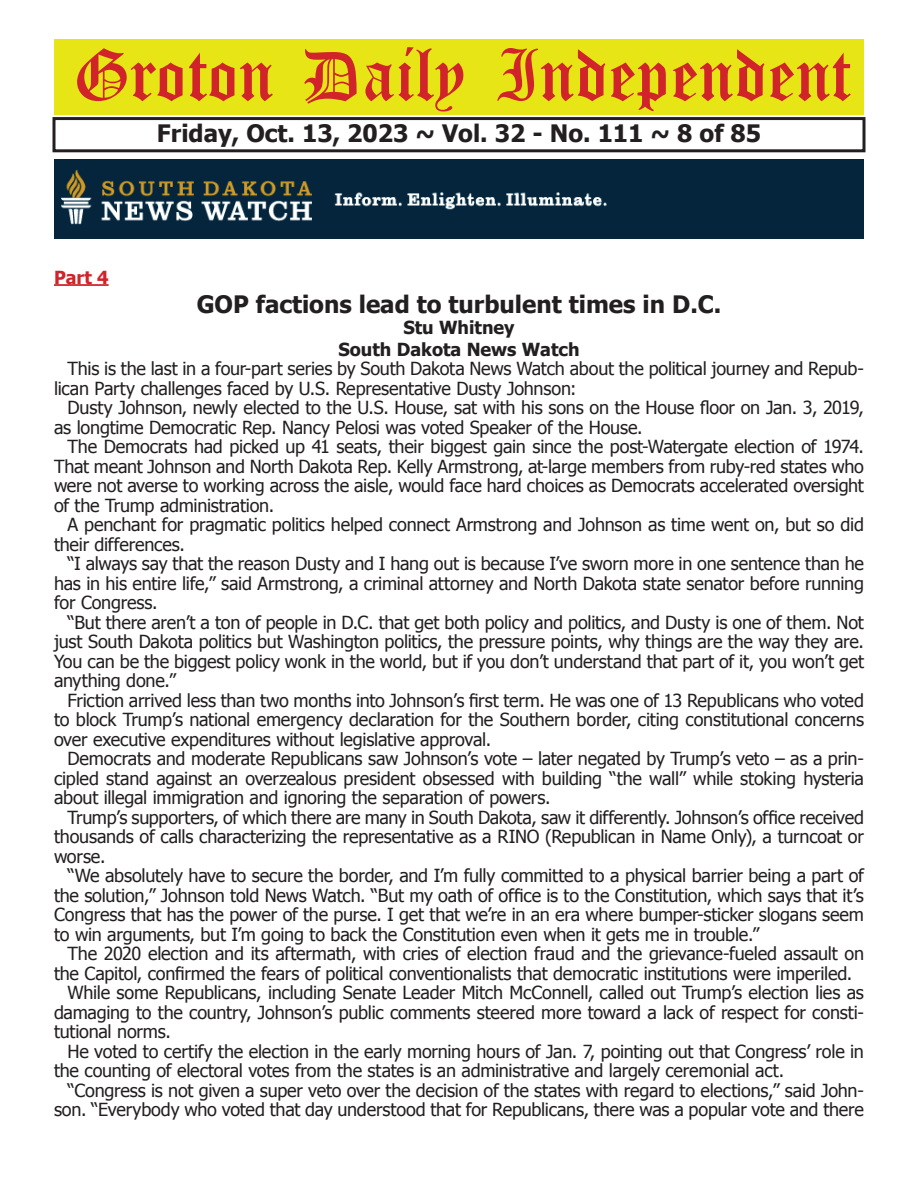
<style>
.page{position:relative;width:918px;height:1188px;background:#fff}
.page>*{position:absolute;margin:0;border:0;box-sizing:border-box;transform-origin:0 0}
.t1{font:54px "Old English Five";color:#d1232a}
.t2{font:700 24px "Tahoma";color:#231f20}
.t3{font:18px/19.5px "Tahoma";letter-spacing:-.01em;color:#231f20;text-align:justify}
.t4{font:700 18px/21.6px "Tahoma";color:#231f20;text-align:center}
.t5{font:700 18px "Tahoma";color:#d1232a}
</style>
<div class="page">
<div style="left:52px;top:117px;width:814px;height:35px;border:3px solid #231f20"></div>
<div style="left:54px;top:40px;width:810px;height:75px;background:#e7e515"></div>
<hr style="left:54px;top:284px;width:55px;height:2px;background:#d1232a">
<img style="left:54px;top:160px;width:810px;height:79px">
<h1 class="t1" style="left:73px;top:50px;width:779px">Groton Daily Independent</h1>
<p class="t5" style="left:54px;top:265px;width:56px">Part 4</p>
<h2 class="t2" style="left:157px;top:116px;width:606px">Friday, Oct. 13, 2023 ~ Vol. 32 - No. 111 ~ 8 of 85</h2>
<h2 class="t2" style="left:197px;top:287px;width:526px">GOP factions lead to turbulent times in D.C.</h2>
<p class="t4" style="left:338px;top:316px;width:243px">Stu Whitney<br>South Dakota News Watch</p>
<p class="t3" style="left:54px;top:358px;width:811px;text-indent:14px">This is the last in a four-part series by South Dakota News Watch about the political journey and Repub&shy;lican Party challenges faced by U.S. Representative Dusty Johnson:</p>
<p class="t3" style="left:54px;top:397px;width:812px;text-indent:14px">Dusty Johnson, newly elected to the U.S. House, sat with his sons on the House floor on Jan. 3, 2019, as longtime Democratic Rep. Nancy Pelosi was voted Speaker of the House.</p>
<p class="t3" style="left:54px;top:436px;width:812px;text-indent:14px">The Democrats had picked up 41 seats, their biggest gain since the post-Watergate election of 1974.<br>That meant Johnson and North Dakota Rep. Kelly Armstrong, at-large members from ruby-red states who were not averse to working across the aisle, would face hard choices as Democrats accelerated oversight of the Trump administration.</p>
<p class="t3" style="left:54px;top:514px;width:811px;text-indent:14px">A penchant for pragmatic politics helped connect Armstrong and Johnson as time went on, but so did their differences.</p>
<p class="t3" style="left:54px;top:553px;width:812px;text-indent:14px">“I always say that the reason Dusty and I hang out is because I’ve sworn more in one sentence than he has in his entire life,” said Armstrong, a criminal attorney and North Dakota state senator before running for Congress.</p>
<p class="t3" style="left:54px;top:612px;width:812px;text-indent:14px">“But there aren’t a ton of people in D.C. that get both policy and politics, and Dusty is one of them. Not just South Dakota politics but Washington politics, the pressure points, why things are the way they are.<br>You can be the biggest policy wonk in the world, but if you don’t understand that part of it, you won’t get anything done.”</p>
<p class="t3" style="left:54px;top:690px;width:812px;text-indent:14px">Friction arrived less than two months into Johnson’s first term. He was one of 13 Republicans who voted to block Trump’s national emergency declaration for the Southern border, citing constitutional concerns over executive expenditures without legislative approval.</p>
<p class="t3" style="left:54px;top:748px;width:812px;text-indent:14px">Democrats and moderate Republicans saw Johnson’s vote – later negated by Trump’s veto – as a prin&shy;cipled stand against an overzealous president obsessed with building “the wall” while stoking hysteria about illegal immigration and ignoring the separation of powers.</p>
<p class="t3" style="left:54px;top:807px;width:812px;text-indent:14px">Trump’s supporters, of which there are many in South Dakota, saw it differently. Johnson’s office received thousands of calls characterizing the representative as a RINO (Republican in Name Only), a turncoat or worse.</p>
<p class="t3" style="left:54px;top:865px;width:812px;text-indent:14px">“We absolutely have to secure the border, and I’m fully committed to a physical barrier being a part of the solution,” Johnson told News Watch. “But my oath of office is to the Constitution, which says that it’s Congress that has the power of the purse. I get that we’re in an era where bumper-sticker slogans seem to win arguments, but I’m going to back the Constitution even when it gets me in trouble.”</p>
<p class="t3" style="left:68px;top:943px;width:798px">The 2020 election and its aftermath, with cries of election fraud and the grievance-fueled assault on</p>
<p class="t3" style="left:54px;top:962px;width:800px">the Capitol, confirmed the fears of political conventionalists that democratic institutions were imperiled.</p>
<p class="t3" style="left:68px;top:982px;width:798px">While some Republicans, including Senate Leader Mitch McConnell, called out Trump’s election lies as</p>
<p class="t3" style="left:54px;top:1001px;width:811px">damaging to the country, Johnson’s public comments steered more toward a lack of respect for consti-</p>
<p class="t3" style="left:54px;top:1021px;width:118px">tutional norms.</p>
<p class="t3" style="left:68px;top:1040px;width:798px">He voted to certify the election in the early morning hours of Jan. 7, pointing out that Congress’ role in</p>
<p class="t3" style="left:54px;top:1060px;width:732px">the counting of electoral votes from the states is an administrative and largely ceremonial act.</p>
<p class="t3" style="left:68px;top:1079px;width:798px">“Congress is not given a super veto over the decision of the states with regard to elections,” said John-</p>
<p class="t3" style="left:54px;top:1099px;width:812px">son. “Everybody who voted that day understood that for Republicans, there was a popular vote and there</p>
</div>
